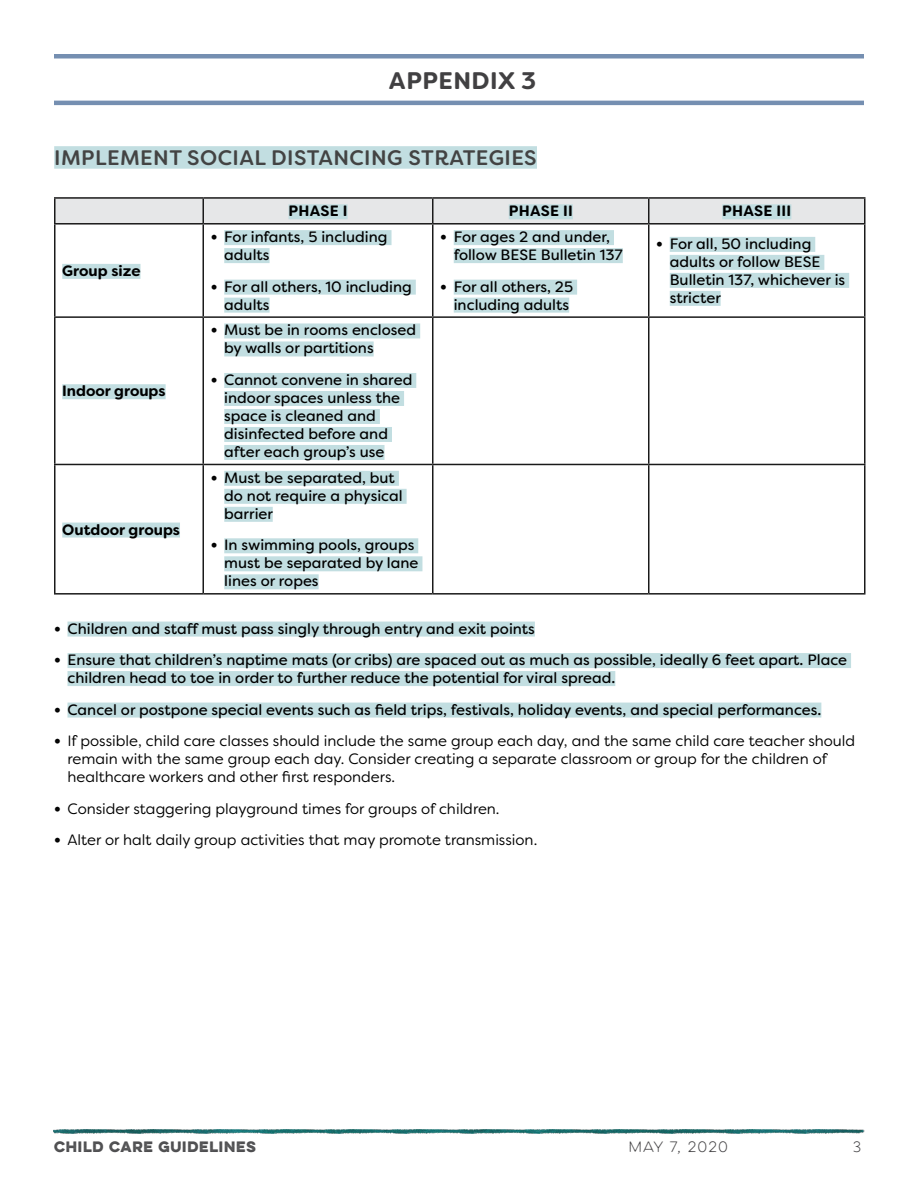
<style>
.page{position:relative;width:918px;height:1188px;background:#fff}
.page>*{position:absolute;margin:0;border:0;box-sizing:border-box;transform-origin:0 0}
.t1{font:700 24px "Filson Soft";letter-spacing:.02em;color:#414042}
.Subhead{font:500 21px "Filson Soft";letter-spacing:.02em;color:#434343}
.t2{font:15px/18px "Filson Soft";color:#000}
.t3{font:15px/18px "Filson Soft";color:#000}
.Body{font:700 15px "Filson Soft";color:#000}
.Body-2{font:700 15px "Filson Soft";letter-spacing:.02em;color:#000}
.t4{font:700 13.5px "Lulo One";letter-spacing:-.17em;color:#4d4d4f}
.t5{font:13.5px "Lulo One";letter-spacing:-.12em;color:#414042}
.s1{font-family:"Lulo One";font-weight:700}
</style>
<div class="page">
<img style="left:54px;top:1129px;width:810px;height:5px">
<hr style="left:54px;top:54px;width:810px;height:4px;background:#758fb1">
<hr style="left:54px;top:101px;width:810px;height:4px;background:#758fb1">
<div style="left:54px;top:146px;width:483px;height:23px;background:#c2dee1"></div>
<div style="left:68px;top:622px;width:467px;height:15px;background:#c2dee1"></div>
<div style="left:68px;top:653px;width:783px;height:15px;background:#c2dee1"></div>
<div style="left:68px;top:671px;width:547px;height:15px;background:#c2dee1"></div>
<div style="left:68px;top:703px;width:753px;height:15px;background:#c2dee1"></div>
<div style="left:56px;top:199px;width:808px;height:24px;background:#e6e7e8"></div>
<hr style="left:54px;top:197px;width:149px;height:2px;background:#1a1a1a">
<hr style="left:54px;top:199px;width:2px;height:24px;background:#1a1a1a">
<hr style="left:203px;top:197px;width:230px;height:2px;background:#1a1a1a">
<hr style="left:202px;top:199px;width:2px;height:24px;background:#1a1a1a">
<hr style="left:433px;top:197px;width:216px;height:2px;background:#1a1a1a">
<hr style="left:432px;top:199px;width:2px;height:24px;background:#1a1a1a">
<hr style="left:649px;top:197px;width:217px;height:2px;background:#1a1a1a">
<hr style="left:648px;top:199px;width:2px;height:24px;background:#1a1a1a">
<hr style="left:864px;top:199px;width:2px;height:24px;background:#1a1a1a">
<hr style="left:54px;top:223px;width:149px;height:2px;background:#1a1a1a">
<hr style="left:54px;top:225px;width:2px;height:91px;background:#1a1a1a">
<hr style="left:203px;top:223px;width:230px;height:2px;background:#1a1a1a">
<hr style="left:202px;top:225px;width:2px;height:91px;background:#1a1a1a">
<hr style="left:433px;top:223px;width:216px;height:2px;background:#1a1a1a">
<hr style="left:432px;top:225px;width:2px;height:91px;background:#1a1a1a">
<hr style="left:649px;top:223px;width:217px;height:2px;background:#1a1a1a">
<hr style="left:648px;top:225px;width:2px;height:91px;background:#1a1a1a">
<hr style="left:864px;top:225px;width:2px;height:91px;background:#1a1a1a">
<hr style="left:54px;top:316px;width:149px;height:2px;background:#1a1a1a">
<hr style="left:54px;top:318px;width:2px;height:146px;background:#1a1a1a">
<hr style="left:203px;top:316px;width:230px;height:2px;background:#1a1a1a">
<hr style="left:202px;top:318px;width:2px;height:146px;background:#1a1a1a">
<hr style="left:433px;top:316px;width:216px;height:2px;background:#1a1a1a">
<hr style="left:432px;top:318px;width:2px;height:146px;background:#1a1a1a">
<hr style="left:649px;top:316px;width:217px;height:2px;background:#1a1a1a">
<hr style="left:648px;top:318px;width:2px;height:146px;background:#1a1a1a">
<hr style="left:864px;top:318px;width:2px;height:146px;background:#1a1a1a">
<hr style="left:54px;top:464px;width:149px;height:1px;background:#1a1a1a">
<hr style="left:54px;top:465px;width:2px;height:128px;background:#1a1a1a">
<hr style="left:203px;top:464px;width:230px;height:1px;background:#1a1a1a">
<hr style="left:202px;top:465px;width:2px;height:128px;background:#1a1a1a">
<hr style="left:433px;top:464px;width:216px;height:1px;background:#1a1a1a">
<hr style="left:432px;top:465px;width:2px;height:128px;background:#1a1a1a">
<hr style="left:649px;top:464px;width:217px;height:1px;background:#1a1a1a">
<hr style="left:648px;top:465px;width:2px;height:128px;background:#1a1a1a">
<hr style="left:864px;top:465px;width:2px;height:128px;background:#1a1a1a">
<hr style="left:54px;top:593px;width:149px;height:2px;background:#1a1a1a">
<hr style="left:203px;top:593px;width:230px;height:2px;background:#1a1a1a">
<hr style="left:433px;top:593px;width:216px;height:2px;background:#1a1a1a">
<hr style="left:649px;top:593px;width:217px;height:2px;background:#1a1a1a">
<div style="left:289px;top:204px;width:59px;height:15px;background:#c2dee1"></div>
<div style="left:509px;top:204px;width:64px;height:15px;background:#c2dee1"></div>
<div style="left:722px;top:204px;width:69px;height:15px;background:#c2dee1"></div>
<div style="left:62px;top:264px;width:79px;height:15px;background:#c2dee1"></div>
<div style="left:224px;top:230px;width:168px;height:15px;background:#c2dee1"></div>
<div style="left:224px;top:248px;width:46px;height:15px;background:#c2dee1"></div>
<div style="left:224px;top:280px;width:192px;height:15px;background:#c2dee1"></div>
<div style="left:224px;top:298px;width:46px;height:15px;background:#c2dee1"></div>
<div style="left:454px;top:230px;width:160px;height:15px;background:#c2dee1"></div>
<div style="left:454px;top:248px;width:169px;height:15px;background:#c2dee1"></div>
<div style="left:454px;top:280px;width:123px;height:15px;background:#c2dee1"></div>
<div style="left:454px;top:298px;width:115px;height:15px;background:#c2dee1"></div>
<div style="left:670px;top:237px;width:145px;height:15px;background:#c2dee1"></div>
<div style="left:670px;top:255px;width:154px;height:15px;background:#c2dee1"></div>
<div style="left:670px;top:273px;width:179px;height:15px;background:#c2dee1"></div>
<div style="left:670px;top:291px;width:51px;height:15px;background:#c2dee1"></div>
<div style="left:62px;top:384px;width:104px;height:15px;background:#c2dee1"></div>
<div style="left:224px;top:323px;width:196px;height:15px;background:#c2dee1"></div>
<div style="left:224px;top:341px;width:150px;height:15px;background:#c2dee1"></div>
<div style="left:224px;top:373px;width:192px;height:15px;background:#c2dee1"></div>
<div style="left:224px;top:391px;width:180px;height:15px;background:#c2dee1"></div>
<div style="left:224px;top:409px;width:156px;height:15px;background:#c2dee1"></div>
<div style="left:224px;top:427px;width:168px;height:15px;background:#c2dee1"></div>
<div style="left:224px;top:445px;width:161px;height:15px;background:#c2dee1"></div>
<div style="left:62px;top:523px;width:118px;height:15px;background:#c2dee1"></div>
<div style="left:224px;top:471px;width:175px;height:15px;background:#c2dee1"></div>
<div style="left:224px;top:489px;width:183px;height:15px;background:#c2dee1"></div>
<div style="left:224px;top:507px;width:49px;height:15px;background:#c2dee1"></div>
<div style="left:224px;top:538px;width:194px;height:15px;background:#c2dee1"></div>
<div style="left:224px;top:556px;width:198px;height:15px;background:#c2dee1"></div>
<div style="left:224px;top:574px;width:95px;height:15px;background:#c2dee1"></div>
<p class="t1" style="left:389px;top:65px;width:148px">APPENDIX 3</p>
<p class="Subhead" style="left:54px;top:144px;width:484px">IMPLEMENT SOCIAL DISTANCING STRATEGIES</p>
<p class="Body" style="left:62px;top:261px;width:80px">Group size</p>
<p class="Body" style="left:62px;top:381px;width:105px">Indoor groups</p>
<p class="Body" style="left:289px;top:201px;width:60px">PHASE I</p>
<p class="Body" style="left:509px;top:201px;width:66px">PHASE II</p>
<p class="Body-2" style="left:722px;top:201px;width:71px">PHASE III</p>
<p class="t2" style="left:224px;top:228px;width:165px;text-indent:-14px"><span class="s1">•</span> For infants, 5 including adults</p>
<p class="t2" style="left:224px;top:277px;width:189px;text-indent:-14px"><span class="s1">•</span> For all others, 10 including adults</p>
<p class="t2" style="left:224px;top:321px;width:194px;text-indent:-14px"><span class="s1">•</span> Must be in rooms enclosed by walls or partitions</p>
<p class="t2" style="left:224px;top:371px;width:190px;text-indent:-14px"><span class="s1">•</span> Cannot convene in shared indoor spaces unless the space is cleaned and disinfected before and after each group’s use</p>
<p class="t2" style="left:454px;top:228px;width:171px;text-indent:-14px"><span class="s1">•</span> For ages 2 and under, follow BESE Bulletin 137</p>
<p class="t2" style="left:440px;top:277px;width:134px;text-align:right"><span class="s1">•</span> For all others, 25 including adults</p>
<p class="t2" style="left:670px;top:235px;width:177px;text-indent:-14px"><span class="s1">•</span> For all, 50 including adults or follow BESE<br>Bulletin 137, whichever is stricter</p>
<p class="t2" style="left:224px;top:469px;width:180px;text-indent:-14px"><span class="s1">•</span> Must be separated, but do not require a physical barrier</p>
<p class="t2" style="left:224px;top:536px;width:196px;text-indent:-14px"><span class="s1">•</span> In swimming pools, groups must be separated by lane lines or ropes</p>
<p class="t2" style="left:54px;top:619px;width:482px"><span class="s1">•</span> Children and staff must pass singly through entry and exit points</p>
<p class="t2" style="left:68px;top:651px;width:781px;text-indent:-14px"><span class="s1">•</span> Ensure that children’s naptime mats (or cribs) are spaced out as much as possible, ideally 6 feet apart. Place children head to toe in order to further reduce the potential for viral spread.</p>
<p class="t2" style="left:54px;top:700px;width:769px"><span class="s1">•</span> Cancel or postpone special events such as field trips, festivals, holiday events, and special performances.</p>
<p class="t3" style="left:68px;top:732px;width:789px;text-indent:-14px"><span class="s1">•</span> If possible, child care classes should include the same group each day, and the same child care teacher should remain with the same group each day. Consider creating a separate classroom or group for the children of healthcare workers and other first responders.</p>
<p class="t3" style="left:54px;top:799px;width:447px"><span class="s1">•</span> Consider staggering playground times for groups of children.</p>
<p class="t3" style="left:54px;top:831px;width:485px"><span class="s1">•</span> Alter or halt daily group activities that may promote transmission.</p>
<p class="Body" style="left:62px;top:520px;width:119px">Outdoor groups</p>
<p class="t4" style="left:54px;top:1137px;width:206px">CHILD CARE GUIDELINES</p>
<p class="t5" style="left:628px;top:1138px;width:104px">May 7, 2020</p>
<p class="t5" style="left:853px;top:1138px;width:13px">3</p>
</div>
